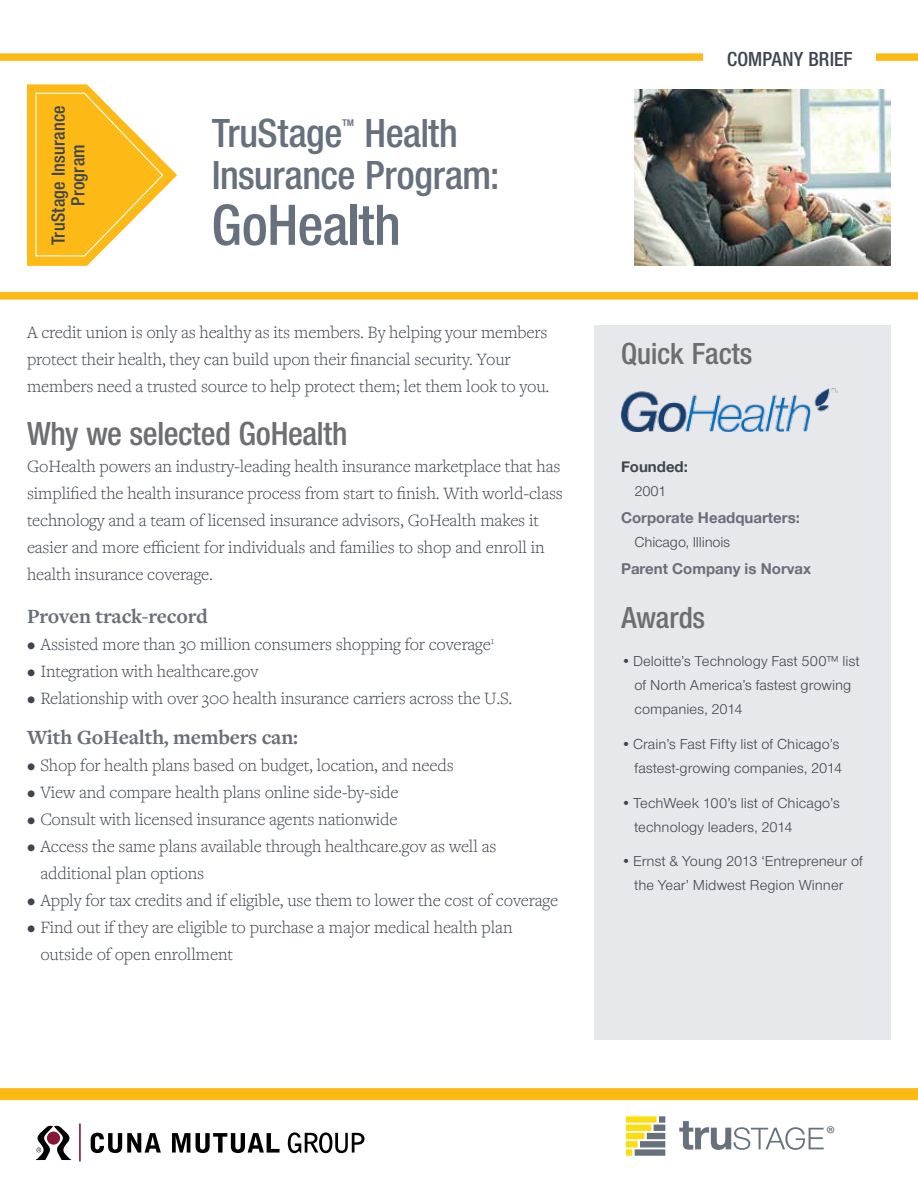
<style>
.page{position:relative;width:918px;height:1188px;background:#fff}
.page>*{position:absolute;margin:0;border:0;box-sizing:border-box;transform-origin:0 0}
.t1{font:60px "Nimbus Sans Novus TOT Sem Bol Con";letter-spacing:-.01em;color:#67717e}
.t2{font:42px/42px "Nimbus Sans Novus TOT Sem Bol Con";letter-spacing:-.01em;color:#67717e}
.t3{font:34.5px "Nimbus Sans Novus TOT Sem Bol Con";letter-spacing:-.01em;color:#6d6e71}
.t4{font:31.5px "Nimbus Sans Novus TOT Sem Bol Con";color:#6d6e71}
.t5{font:21.75px "Myriad Pro";color:#67717e}
.t6{font:700 21px "Freight Text Pro";letter-spacing:-.01em;color:#6a6e78}
.t7{font:21px "Nimbus Sans Novus TOT Sem Bol Con";color:#3f454f}
.t8{font:19.65px/19.6px "Nimbus Sans Novus TOT Sem Bol Con";letter-spacing:.01em;color:#3f454f;text-align:center}
.t9{font:300 18px/27px "Freight Text Pro";letter-spacing:-.01em;color:#3f454f}
.t10{font:17.55px "Nimbus Sans Novus TOT Sem Bol Con";color:#67717e}
.t11{font:15px/24px "Nimbus Sans Novus TOT";letter-spacing:.005em;color:#3f454f}
.t12{font:700 15px "Helvetica Neue";color:#6a6e78}
.t13{font:700 15px "Helvetica Neue";color:#3f454f}
</style>
<div class="page">
<div style="left:594px;top:325px;width:297px;height:715px;background:#e7e8eb"></div>
<svg style="left:679px;top:1121px;width:145px;height:29px"></svg>
<svg style="left:626px;top:1116px;width:39px;height:40px;background:#c6bd76"></svg>
<img style="left:621px;top:388px;width:216px;height:44px">
<div style="left:0;top:1088px;width:918px;height:12px;background:#fdb916"></div>
<div style="left:0;top:53px;width:918px;height:8px;background:#fdb916"></div>
<div style="left:0;top:292px;width:918px;height:8px;background:#fdb916"></div>
<svg style="left:27px;top:84px;width:150px;height:182px"></svg>
<div style="left:704px;top:52px;width:172px;height:23px;background:#fff"></div>
<img style="left:634px;top:90px;width:257px;height:175px">
<hr style="left:79px;top:1123px;width:2px;height:39px;background:#891635">
<svg style="left:91px;top:1133px;width:70px;height:20px"></svg>
<svg style="left:172px;top:1133px;width:18px;height:20px"></svg>
<svg style="left:196px;top:1133px;width:84px;height:20px"></svg>
<svg style="left:288px;top:1132px;width:76px;height:21px"></svg>
<svg style="left:35px;top:1125px;width:37px;height:35px"></svg>
<p class="t8" style="left:49px;top:245px;width:142px;rotate:-90deg">TruStage Insurance<br>Program</p>
<h2 class="t2" style="left:212px;top:113px;width:132px">TruStage</h2>
<p class="t10" style="left:342px;top:115px;width:14px">™</p>
<h2 class="t2" style="left:212px;top:113px;width:289px;text-indent:153px">Health<br>Insurance Program:</h2>
<h1 class="t1" style="left:212px;top:191px;width:190px">GoHealth</h1>
<p class="t9" style="left:27px;top:318px;width:524px">A credit union is only as healthy as its members. By helping your members protect their health, they can build upon their financial security. Your members need a trusted source to help protect them; let them look to you.</p>
<h3 class="t3" style="left:27px;top:414px;width:322px">Why we selected GoHealth</h3>
<p class="t9" style="left:27px;top:452px;width:538px">GoHealth powers an industry-leading health insurance marketplace that has simplified the health insurance process from start to finish. With world-class technology and a team of licensed insurance advisors, GoHealth makes it easier and more efficient for individuals and families to shop and enroll in health insurance coverage.</p>
<p class="t6" style="left:27px;top:602px;width:182px">Proven track-record</p>
<p class="t9" style="left:27px;top:630px;width:469px">• Assisted more than 30 million consumers shopping for coverage<sup>1</sup></p>
<p class="t9" style="left:27px;top:657px;width:233px">• Integration with healthcare.gov</p>
<p class="t9" style="left:27px;top:684px;width:487px">• Relationship with over 300 health insurance carriers across the U.S.</p>
<p class="t6" style="left:27px;top:724px;width:273px">With GoHealth, members can:</p>
<p class="t9" style="left:27px;top:752px;width:428px">• Shop for health plans based on budget, location, and needs</p>
<p class="t9" style="left:27px;top:779px;width:373px">• View and compare health plans online side-by-side</p>
<p class="t9" style="left:27px;top:806px;width:372px">• Consult with licensed insurance agents nationwide</p>
<p class="t9" style="left:40px;top:833px;width:458px;text-indent:-14px">• Access the same plans available through healthcare.gov as well as additional plan options</p>
<p class="t9" style="left:27px;top:887px;width:533px">• Apply for tax credits and if eligible, use them to lower the cost of coverage</p>
<p class="t9" style="left:40px;top:914px;width:474px;text-indent:-14px">• Find out if they are eligible to purchase a major medical health plan outside of open enrollment</p>
<p class="t7" style="left:727px;top:47px;width:127px">COMPANY BRIEF</p>
<h3 class="t4" style="left:621px;top:336px;width:133px">Quick Facts</h3>
<p class="t13" style="left:621px;top:458px;width:68px">Founded:</p>
<p class="t11" style="left:634px;top:480px;width:33px">2001</p>
<p class="t12" style="left:621px;top:509px;width:180px">Corporate Headquarters:</p>
<p class="t11" style="left:634px;top:531px;width:97px">Chicago, Illinois</p>
<p class="t12" style="left:621px;top:560px;width:192px">Parent Company is Norvax</p>
<h3 class="t4" style="left:621px;top:600px;width:86px">Awards</h3>
<p class="t11" style="left:634px;top:649px;width:227px;text-indent:-14px">•Deloitte’s Technology Fast 500™ list of North America’s fastest growing companies, 2014</p>
<p class="t11" style="left:621px;top:732px;width:223px;text-align:right">•Crain’s Fast Fifty list of Chicago’s fastest-growing companies, 2014</p>
<p class="t11" style="left:634px;top:791px;width:207px;text-indent:-14px">•TechWeek 100’s list of Chicago’s technology leaders, 2014</p>
<p class="t11" style="left:621px;top:849px;width:243px;text-align:center">•Ernst &amp; Young 2013 ‘Entrepreneur of the Year’ Midwest Region Winner</p>
<p class="t5" style="left:826px;top:1120px;width:11px">®</p>
</div>
